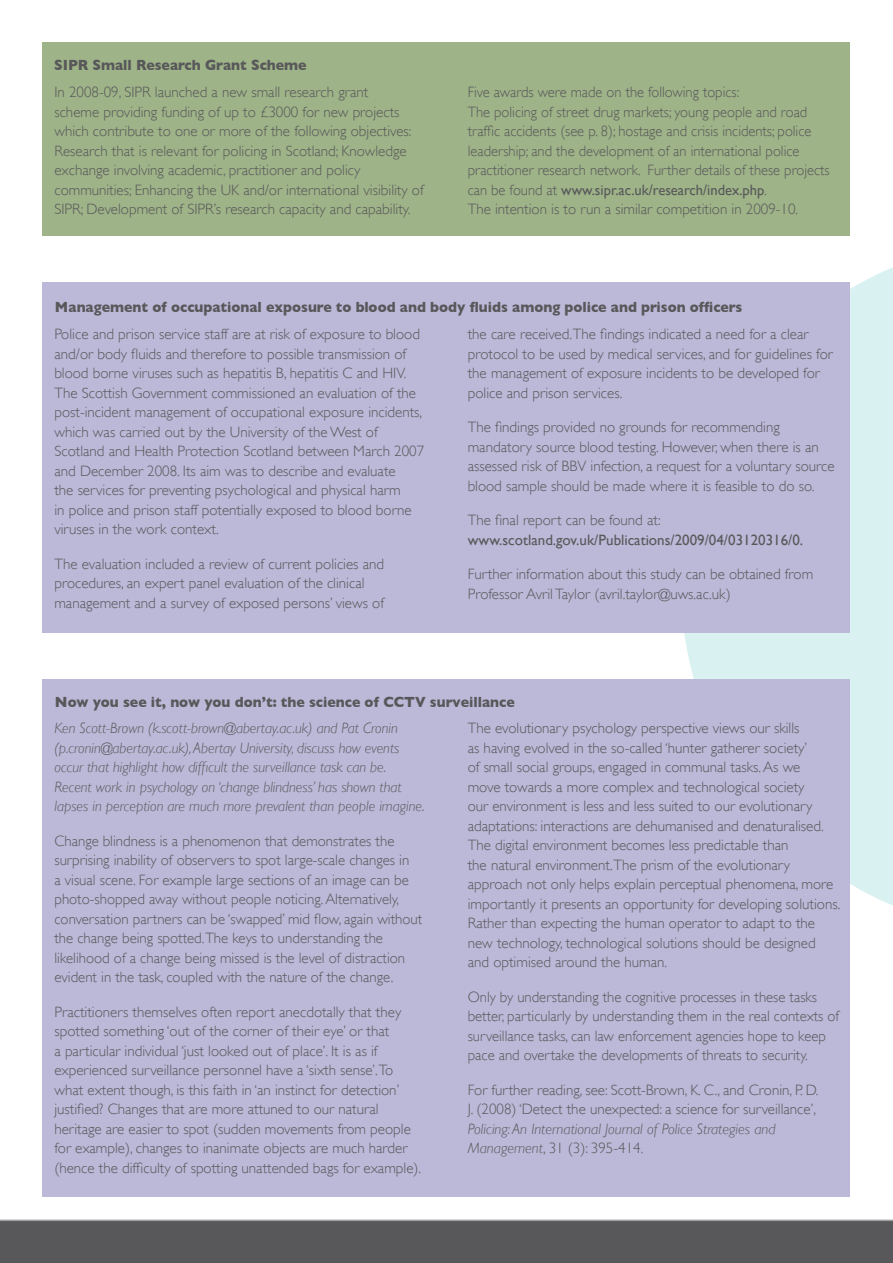
<style>
.page{position:relative;width:893px;height:1263px;background:#fff}
.page>*{position:absolute;margin:0;border:0;box-sizing:border-box;transform-origin:0 0}
.t1{font:300 15px/19.5px "Gill Sans";color:#58585a}
.t2{font:italic 300 15px/19.5px "Gill Sans";color:#58585a}
.t3{font:700 15px "Gill Sans";color:#58585a;scale:.94 1}
.t4{font:15px "Gill Sans";color:#58585a}
.s1{font-weight:400}
.s2{font-style:normal}
</style>
<div class="page">
<svg style="left:684px;top:267px;width:209px;height:639px;background:#dcf3f2"></svg>
<div style="left:43px;top:43px;width:807px;height:193px;background:#9eb388"></div>
<div style="left:43px;top:679px;width:807px;height:518px;background:#bcb8d8"></div>
<div style="left:0;top:1219px;width:893px;height:44px;background:#58585a"></div>
<div style="left:43px;top:282px;width:807px;height:351px;background:#bcb8d8"></div>
<p class="t3" style="left:54px;top:56px;width:270px">SIPR Small Research Grant Scheme</p>
<p class="t1" style="left:54px;top:82px;width:371px">In 2008-09, SIPR launched a new small research grant<br>scheme providing funding of up to £3000 for new projects which contribute to one or more of the following objectives:<br>Research that is relevant for policing in Scotland; Knowledge exchange involving academic, practitioner and policy communities; Enhancing the UK and/or international visibility of SIPR; Development of SIPR’s research capacity and capability.</p>
<p class="t1" style="left:468px;top:82px;width:363px">Five awards were made on the following topics:<br>The policing of street drug markets; young people and road traffic accidents (see p. 8); hostage and crisis incidents; police leadership; and the development of an international police practitioner research network. Further details of these projects can be found at <span class="s1">www.sipr.ac.uk/research/index.php</span>.<br>The intention is to run a similar competition in 2009-10.</p>
<p class="t3" style="left:55px;top:298px;width:733px">Management of occupational exposure to blood and body fluids among police and prison officers</p>
<p class="t1" style="left:54px;top:324px;width:371px">Police and prison service staff are at risk of exposure to blood and/or body fluids and therefore to possible transmission of blood borne viruses such as hepatitis B, hepatitis C and HIV.<br>The Scottish Government commissioned an evaluation of the post-incident management of occupational exposure incidents, which was carried out by the University of the West of Scotland and Health Protection Scotland between March 2007 and December 2008. Its aim was to describe and evaluate<br>the services for preventing psychological and physical harm<br>in police and prison staff potentially exposed to blood borne viruses in the work context.</p>
<p class="t1" style="left:54px;top:554px;width:331px">The evaluation included a review of current policies and procedures, an expert panel evaluation of the clinical management and a survey of exposed persons’ views of</p>
<p class="t1" style="left:468px;top:324px;width:367px">the care received.The findings indicated a need for a clear protocol to be used by medical services, and for guidelines for the management of exposure incidents to be developed for police and prison services.</p>
<p class="t1" style="left:468px;top:417px;width:368px">The findings provided no grounds for recommending mandatory source blood testing. However, when there is an assessed risk of BBV infection, a request for a voluntary source blood sample should be made where it is feasible to do so.</p>
<p class="t1" style="left:468px;top:510px;width:194px">The final report can be found at:</p>
<p class="t4" style="left:468px;top:531px;width:337px">www.scotland.gov.uk/Publications/2009/04/03120316/0.</p>
<p class="t1" style="left:468px;top:564px;width:347px">Further information about this study can be obtained from<br>Professor Avril Taylor (avril.taylor@uws.ac.uk)</p>
<p class="t3" style="left:55px;top:693px;width:491px">Now you see it, now you don’t: the science of CCTV surveillance</p>
<p class="t2" style="left:54px;top:719px;width:372px">Ken Scott-Brown (k.scott-brown@abertay.ac.uk) and Pat Cronin (p.cronin@abertay.ac.uk), Abertay University, discuss how events occur that highlight how difficult the surveillance task can be.<br>Recent work in psychology on ‘change blindness’ has shown that lapses in perception are much more prevalent than people imagine.</p>
<p class="t1" style="left:54px;top:831px;width:369px">Change blindness is a phenomenon that demonstrates the surprising inability of observers to spot large-scale changes in<br>a visual scene. For example large sections of an image can be photo-shopped away without people noticing. Alternatively, conversation partners can be ‘swapped’ mid flow, again without the change being spotted.The keys to understanding the likelihood of a change being missed is the level of distraction evident in the task, coupled with the nature of the change.</p>
<p class="t1" style="left:54px;top:1002px;width:368px">Practitioners themselves often report anecdotally that they spotted something ‘out of the corner of their eye’ or that<br>a particular individual ‘just looked out of place’. It is as if experienced surveillance personnel have a ‘sixth sense’.To what extent though, is this faith in ‘an instinct for detection’ justified? Changes that are more attuned to our natural heritage are easier to spot (sudden movements from people for example), changes to inanimate objects are much harder (hence the difficulty of spotting unattended bags for example).</p>
<p class="t1" style="left:468px;top:718px;width:374px">The evolutionary psychology perspective views our skills<br>as having evolved in the so-called ‘hunter gatherer society’<br>of small social groups, engaged in communal tasks. As we<br>move towards a more complex and technological society<br>our environment is less and less suited to our evolutionary adaptations: interactions are dehumanised and denaturalised.<br>The digital environment becomes less predictable than<br>the natural environment.The prism of the evolutionary approach not only helps explain perceptual phenomena, more importantly it presents an opportunity for developing solutions.<br>Rather than expecting the human operator to adapt to the new technology, technological solutions should be designed and optimised around the human.</p>
<p class="t1" style="left:468px;top:987px;width:373px">Only by understanding the cognitive processes in these tasks better, particularly by understanding them in the real contexts of surveillance tasks, can law enforcement agencies hope to keep pace and overtake the developments of threats to security.</p>
<p class="t1" style="left:468px;top:1080px;width:352px">For further reading, see: Scott-Brown, K. C., and Cronin, P. D.<br>J. (2008) ‘Detect the unexpected: a science for surveillance’,</p>
<p class="t2" style="left:468px;top:1119px;width:309px">Policing: An International Journal of Police Strategies and<br>Management<span class="s2">, 31 (3): 395-414.</span></p>
</div>
